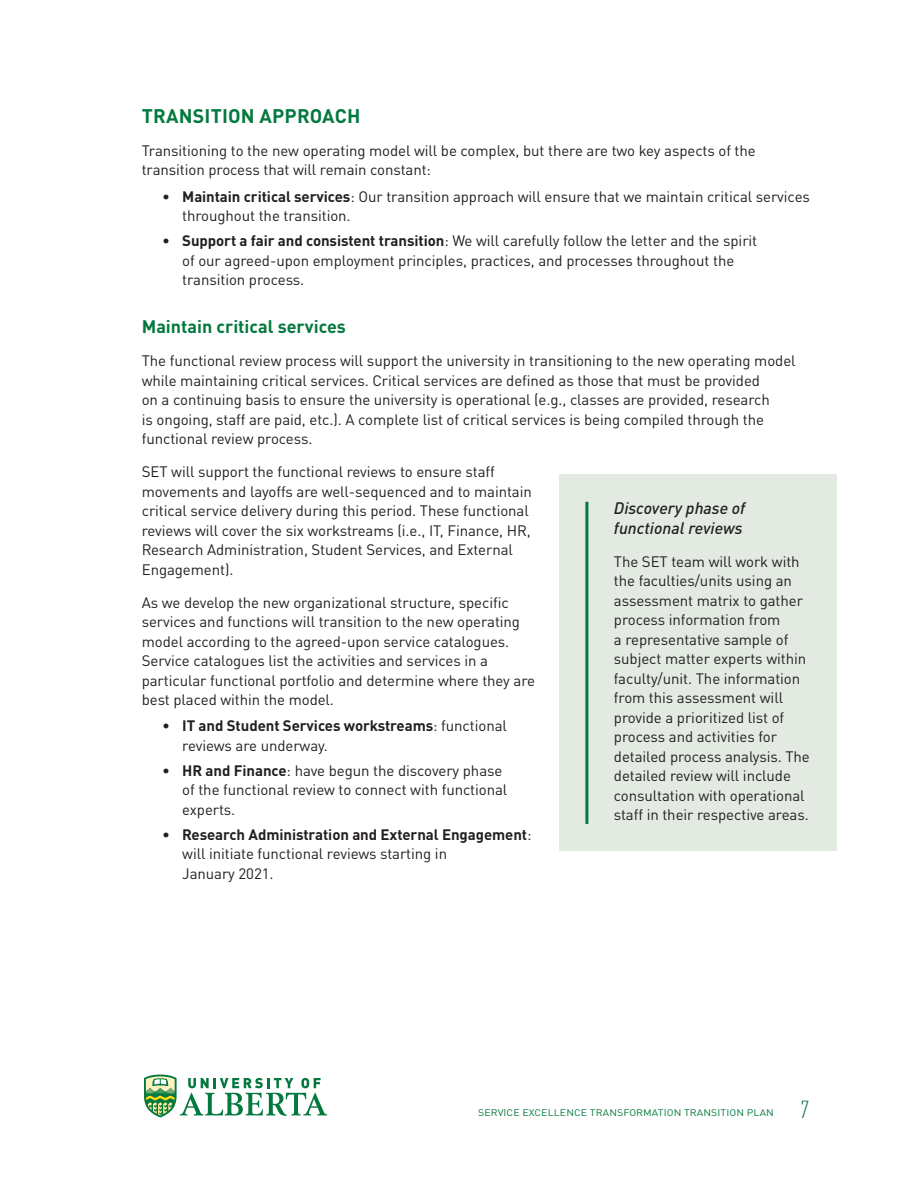
<style>
.page{position:relative;width:918px;height:1188px;background:#fff}
.page>*{position:absolute;margin:0;border:0;box-sizing:border-box;transform-origin:0 0}
.t1{font:300 condensed 24.3px "DIN Pro";color:#04793f;scale:1.11 1}
.t2{font:700 19.5px "DIN Pro";letter-spacing:.01em;color:#04793f}
.t3{font:700 18px "DIN Pro";color:#04793f}
.Callout_Header{font:italic 500 16.5px/19.5px "DIN Pro";color:#231f20}
.Body{font:15px/19.5px "DIN Pro";letter-spacing:-.005em;color:#231f20}
.callout_body{font:15px/19.5px "DIN Pro";letter-spacing:-.005em;color:#231f20}
.t4{font:9.45px "DIN Pro";letter-spacing:.01em;color:#04793f;scale:1.11 1}
.s1{font-weight:700}
</style>
<div class="page">
<svg style="left:144px;top:1075px;width:183px;height:43px"></svg>
<div style="left:560px;top:475px;width:277px;height:376px;background:#e2eae1"></div>
<hr style="left:585px;top:502px;width:3px;height:322px;background:#04793f">
<h1 class="t2" style="left:142px;top:100px;width:220px">TRANSITION APPROACH</h1>
<p class="Body" style="left:142px;top:139px;width:616px">Transitioning to the new operating model will be complex, but there are two key aspects of the transition process that will remain constant:</p>
<p class="Body" style="left:182px;top:185px;width:629px;text-indent:-20px">• <span class="s1">Maintain critical services</span>: Our transition approach will ensure that we maintain critical services throughout the transition.</p>
<p class="Body" style="left:182px;top:229px;width:577px;text-indent:-20px">• <span class="s1">Support a fair and consistent transition</span>: We will carefully follow the letter and the spirit of our agreed-upon employment principles, practices, and processes throughout the transition process.</p>
<h2 class="t3" style="left:142px;top:312px;width:206px">Maintain critical services</h2>
<p class="Body" style="left:142px;top:349px;width:655px">The functional review process will support the university in transitioning to the new operating model while maintaining critical services. Critical services are defined as those that must be provided<br>on a continuing basis to ensure the university is operational (e.g., classes are provided, research<br>is ongoing, staff are paid, etc.). A complete list of critical services is being compiled through the functional review process.</p>
<p class="Body" style="left:142px;top:460px;width:392px">SET will support the functional reviews to ensure staff movements and layoffs are well-sequenced and to maintain critical service delivery during this period. These functional reviews will cover the six workstreams (i.e., IT, Finance, HR, Research Administration, Student Services, and External Engagement).</p>
<p class="Body" style="left:142px;top:591px;width:395px">As we develop the new organizational structure, specific services and functions will transition to the new operating model according to the agreed-upon service catalogues.<br>Service catalogues list the activities and services in a particular functional portfolio and determine where they are best placed within the model.</p>
<p class="Body" style="left:182px;top:715px;width:326px;text-indent:-20px">• <span class="s1">IT and Student Services workstreams</span>: functional reviews are underway.</p>
<p class="Body" style="left:182px;top:759px;width:327px;text-indent:-20px">• <span class="s1">HR and Finance</span>: have begun the discovery phase of the functional review to connect with functional experts.</p>
<p class="Body" style="left:182px;top:823px;width:351px;text-indent:-20px">• <span class="s1">Research Administration and External Engagement</span>: will initiate functional reviews starting in<br>January 2021.</p>
<p class="Callout_Header" style="left:614px;top:497px;width:133px">Discovery phase of functional reviews</p>
<p class="callout_body" style="left:614px;top:550px;width:198px">The SET team will work with the faculties/units using an assessment matrix to gather process information from<br>a representative sample of subject matter experts within faculty/unit. The information from this assessment will provide a prioritized list of process and activities for detailed process analysis. The detailed review will include consultation with operational staff in their respective areas.</p>
<p class="t4" style="left:478px;top:1105px;width:268px">SERVICE EXCELLENCE TRANSFORMATION TRANSITION PLAN</p>
<h1 class="t1" style="left:801px;top:1092px;width:10px">7</h1>
</div>
